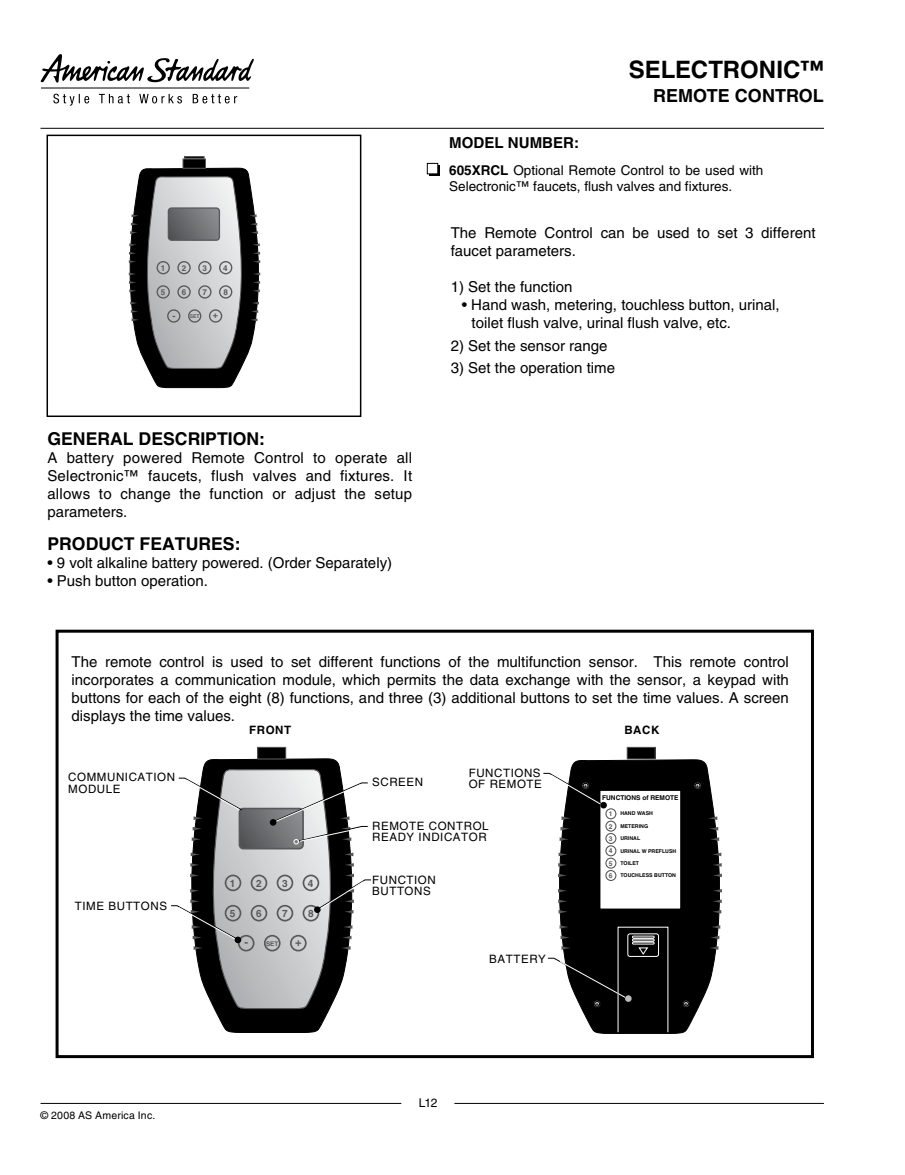
<style>
.page{position:relative;width:905px;height:1175px;background:#fff}
.page>*{position:absolute;margin:0;border:0;box-sizing:border-box;transform-origin:0 0}
.t1{font:700 24px "Helvetica LT Std";color:#000}
.t2{font:700 18px "Helvetica LT Std";color:#000}
.t3{font:700 17.7px "Helvetica LT Std";color:#000}
.t4{font:15px/18px "Helvetica LT Std";color:#000;text-align:justify}
.t5{font:700 15px "Helvetica LT Std";color:#000}
.t6{font:13.5px/16.2px "Helvetica LT Std";color:#000}
.t7{font:12px "Helvetica LT Std";color:#000}
.t8{font:11.55px/11.6px "Helvetica LT Std";letter-spacing:.05em;color:#000}
.t9{font:700 11.55px "Helvetica LT Std";letter-spacing:.05em;color:#000}
.t10{font:700 11.25px "Helvetica LT Std";color:#58595b}
.t11{font:10.5px "Helvetica LT Std";letter-spacing:.02em;color:#000}
.t12{font:700 10.05px "Helvetica LT Std";color:#58595b}
.t13{font:700 9px "Helvetica LT Std";color:#58595b}
.t14{font:700 8.1px "Helvetica LT Std";color:#58595b}
.t15{font:700 7.05px "Helvetica LT Std";color:#000}
.t16{font:700 6.75px/12.3px "Helvetica LT Std";color:#58595b;text-align:justify}
.t17{font:700 6.6px "Helvetica LT Std";color:#000}
.t18{font:700 6.3px "Helvetica LT Std";color:#58595b}
.t19{font:700 5.25px "Helvetica LT Std";color:#000}
.t20{font:700 5.1px "Helvetica LT Std";color:#58595b}
.s1{font-weight:700}
</style>
<div class="page">
<svg style="left:53px;top:94px;width:36px;height:12px"></svg>
<svg style="left:99px;top:94px;width:31px;height:9px"></svg>
<svg style="left:139px;top:94px;width:43px;height:9px"></svg>
<svg style="left:193px;top:94px;width:44px;height:9px"></svg>
<hr style="left:41px;top:88px;width:208px;height:1px;background:#000">
<svg style="left:40px;top:54px;width:214px;height:29px"></svg>
<hr style="left:40px;top:128px;width:783px;height:1px;background:#000">
<hr style="left:40px;top:1103px;width:361px;height:1px;background:#000">
<hr style="left:454px;top:1103px;width:369px;height:1px;background:#000">
<div style="left:46px;top:135px;width:315px;height:282px;border:2px solid #000"></div>
<div style="left:429px;top:165px;width:10px;height:10px;background:#000"></div>
<div style="left:427px;top:163px;width:11px;height:11px;background:#fff"></div>
<div style="left:427px;top:163px;width:11px;height:11px;border:1px solid #000"></div>
<div style="left:184px;top:156px;width:20px;height:2px;border:1px solid #58595b"></div>
<svg style="left:128px;top:167px;width:133px;height:221px;background:#878889"></svg>
<div style="left:183px;top:159px;width:22px;height:9px;background:#000"></div>
<div style="left:183px;top:159px;width:23px;height:9px;border:1px solid #58595b"></div>
<div style="left:56px;top:629px;width:758px;height:429px;border:3px solid #000"></div>
<svg style="left:203px;top:757px;width:137px;height:276px"></svg>
<div style="left:258px;top:747px;width:28px;height:12px;background:#000"></div>
<div style="left:257px;top:747px;width:29px;height:12px;border:1px solid #58595b"></div>
<svg style="left:558px;top:758px;width:164px;height:276px"></svg>
<svg style="left:561px;top:816px;width:9px;height:4px"></svg>
<svg style="left:560px;top:827px;width:9px;height:3px"></svg>
<svg style="left:559px;top:837px;width:9px;height:4px"></svg>
<svg style="left:558px;top:852px;width:9px;height:4px"></svg>
<svg style="left:558px;top:863px;width:8px;height:3px"></svg>
<svg style="left:558px;top:873px;width:8px;height:4px"></svg>
<svg style="left:558px;top:910px;width:9px;height:3px"></svg>
<svg style="left:558px;top:899px;width:8px;height:4px"></svg>
<svg style="left:558px;top:889px;width:8px;height:3px"></svg>
<svg style="left:708px;top:816px;width:9px;height:4px"></svg>
<svg style="left:709px;top:827px;width:9px;height:3px"></svg>
<svg style="left:710px;top:837px;width:9px;height:4px"></svg>
<svg style="left:712px;top:852px;width:9px;height:4px"></svg>
<svg style="left:713px;top:863px;width:8px;height:3px"></svg>
<svg style="left:713px;top:873px;width:8px;height:4px"></svg>
<svg style="left:710px;top:946px;width:8px;height:3px"></svg>
<svg style="left:710px;top:935px;width:9px;height:4px"></svg>
<svg style="left:711px;top:925px;width:9px;height:3px"></svg>
<svg style="left:712px;top:910px;width:9px;height:3px"></svg>
<svg style="left:713px;top:899px;width:8px;height:4px"></svg>
<svg style="left:713px;top:889px;width:8px;height:3px"></svg>
<div style="left:627px;top:747px;width:28px;height:12px;background:#000"></div>
<div style="left:627px;top:747px;width:28px;height:12px;border:1px solid #58595b"></div>
<div style="left:600px;top:790px;width:80px;height:119px;background:#fff"></div>
<div style="left:599px;top:790px;width:82px;height:119px;border:1px solid #000"></div>
<div style="left:593px;top:999px;width:8px;height:8px;border:1px solid #000;border-radius:50%"></div>
<div style="left:693px;top:781px;width:8px;height:8px;border:1px solid #000;border-radius:50%"></div>
<div style="left:682px;top:999px;width:8px;height:8px;border:1px solid #000;border-radius:50%"></div>
<div style="left:605px;top:808px;width:11px;height:11px;border:1px solid #58595b;border-radius:50%"></div>
<div style="left:605px;top:820px;width:11px;height:11px;border:1px solid #58595b;border-radius:50%"></div>
<div style="left:605px;top:833px;width:11px;height:11px;border:1px solid #58595b;border-radius:50%"></div>
<div style="left:605px;top:845px;width:11px;height:11px;border:1px solid #58595b;border-radius:50%"></div>
<div style="left:605px;top:857px;width:11px;height:11px;border:1px solid #58595b;border-radius:50%"></div>
<div style="left:605px;top:870px;width:11px;height:11px;border:1px solid #58595b;border-radius:50%"></div>
<div style="left:600px;top:802px;width:7px;height:6px;background:#000;border-radius:50%"></div>
<svg style="left:543px;top:772px;width:61px;height:33px"></svg>
<svg style="left:547px;top:925px;width:111px;height:81px"></svg>
<svg style="left:171px;top:768px;width:200px;height:241px"></svg>
<svg style="left:695px;top:783px;width:5px;height:5px"></svg>
<svg style="left:683px;top:1001px;width:5px;height:5px"></svg>
<h1 class="t1" style="left:629px;top:55px;width:196px">SELECTRONIC™</h1>
<p class="t2" style="left:653px;top:85px;width:172px">REMOTE CONTROL</p>
<p class="t14" style="left:161px;top:263px;width:6px">1</p>
<p class="t14" style="left:182px;top:263px;width:6px">2</p>
<p class="t14" style="left:203px;top:263px;width:6px">3</p>
<p class="t14" style="left:223px;top:263px;width:6px">4</p>
<p class="t14" style="left:161px;top:287px;width:6px">5</p>
<p class="t13" style="left:172px;top:310px;width:4px">-</p>
<p class="t13" style="left:213px;top:309px;width:7px">+</p>
<p class="t14" style="left:182px;top:287px;width:6px">6</p>
<p class="t14" style="left:203px;top:287px;width:6px">7</p>
<p class="t14" style="left:223px;top:287px;width:6px">8</p>
<p class="t20" style="left:190px;top:313px;width:11px">SET</p>
<p class="t3" style="left:47px;top:428px;width:219px">GENERAL DESCRIPTION:</p>
<p class="t4" style="left:47px;top:449px;width:366px">A battery powered Remote Control to operate all Selectronic™ faucets, flush valves and fixtures. It allows to change the function or adjust the setup parameters.</p>
<p class="t3" style="left:47px;top:532px;width:195px">PRODUCT FEATURES:</p>
<p class="t4" style="left:47px;top:553px;width:346px">• 9 volt alkaline battery powered. (Order Separately)</p>
<p class="t4" style="left:47px;top:571px;width:162px">• Push button operation.</p>
<p class="t5" style="left:449px;top:134px;width:131px">MODEL NUMBER:</p>
<p class="t6" style="left:449px;top:162px;width:315px"><span class="s1">605XRCL</span> Optional Remote Control to be used with<br>Selectronic™ faucets, flush valves and fixtures.</p>
<p class="t4" style="left:451px;top:224px;width:366px">The Remote Control can be used to set 3 different faucet parameters.</p>
<p class="t4" style="left:451px;top:278px;width:123px">1) Set the function</p>
<p class="t4" style="left:471px;top:296px;width:310px;text-indent:-10px">• Hand wash, metering, touchless button, urinal, toilet flush valve, urinal flush valve, etc.</p>
<p class="t4" style="left:451px;top:336px;width:158px">2) Set the sensor range</p>
<p class="t4" style="left:451px;top:359px;width:166px">3) Set the operation time</p>
<p class="t4" style="left:72px;top:653px;width:719px">The remote control is used to set different functions of the multifunction sensor. This remote control incorporates a communication module, which permits the data exchange with the sensor, a keypad with buttons for each of the eight (8) functions, and three (3) additional buttons to set the time values. A screen displays the time values.</p>
<p class="t9" style="left:249px;top:722px;width:44px">FRONT</p>
<p class="t9" style="left:624px;top:722px;width:37px">BACK</p>
<p class="t8" style="left:468px;top:767px;width:75px">FUNCTIONS<br>OF REMOTE</p>
<p class="t8" style="left:68px;top:771px;width:108px">COMMUNICATION<br>MODULE</p>
<p class="t8" style="left:372px;top:776px;width:52px">SCREEN</p>
<p class="t8" style="left:372px;top:820px;width:118px">REMOTE CONTROL<br>READY INDICATOR</p>
<p class="t8" style="left:372px;top:874px;width:65px">FUNCTION<br>BUTTONS</p>
<p class="t12" style="left:230px;top:876px;width:7px">1</p>
<p class="t12" style="left:256px;top:876px;width:7px">2</p>
<p class="t12" style="left:282px;top:876px;width:7px">3</p>
<p class="t12" style="left:308px;top:876px;width:7px">4</p>
<p class="t12" style="left:230px;top:907px;width:7px">5</p>
<p class="t10" style="left:244px;top:935px;width:5px">-</p>
<p class="t10" style="left:295px;top:935px;width:8px">+</p>
<p class="t8" style="left:75px;top:900px;width:94px">TIME BUTTONS</p>
<p class="t12" style="left:256px;top:907px;width:7px">6</p>
<p class="t12" style="left:282px;top:907px;width:7px">7</p>
<p class="t12" style="left:308px;top:907px;width:7px">8</p>
<p class="t18" style="left:266px;top:939px;width:14px">SET</p>
<p class="t11" style="left:40px;top:1108px;width:116px">© 2008 AS America Inc.</p>
<p class="t8" style="left:489px;top:952px;width:58px">BATTERY</p>
<p class="t7" style="left:419px;top:1095px;width:20px">L12</p>
<p class="t15" style="left:583px;top:781px;width:6px">+</p>
<p class="t17" style="left:602px;top:794px;width:78px">FUNCTIONS of REMOTE</p>
<p class="t16" style="left:609px;top:807px;width:5px">1<br>2<br>3<br>4<br>5<br>6</p>
<p class="t19" style="left:620px;top:810px;width:34px">HAND WASH</p>
<p class="t19" style="left:620px;top:822px;width:29px">METERING</p>
<p class="t19" style="left:620px;top:835px;width:21px">URINAL</p>
<p class="t19" style="left:620px;top:847px;width:57px">URINAL W PREFLUSH</p>
<p class="t19" style="left:620px;top:860px;width:20px">TOILET</p>
<p class="t19" style="left:620px;top:872px;width:57px">TOUCHLESS BUTTON</p>
<p class="t15" style="left:595px;top:999px;width:6px">+</p>
</div>
